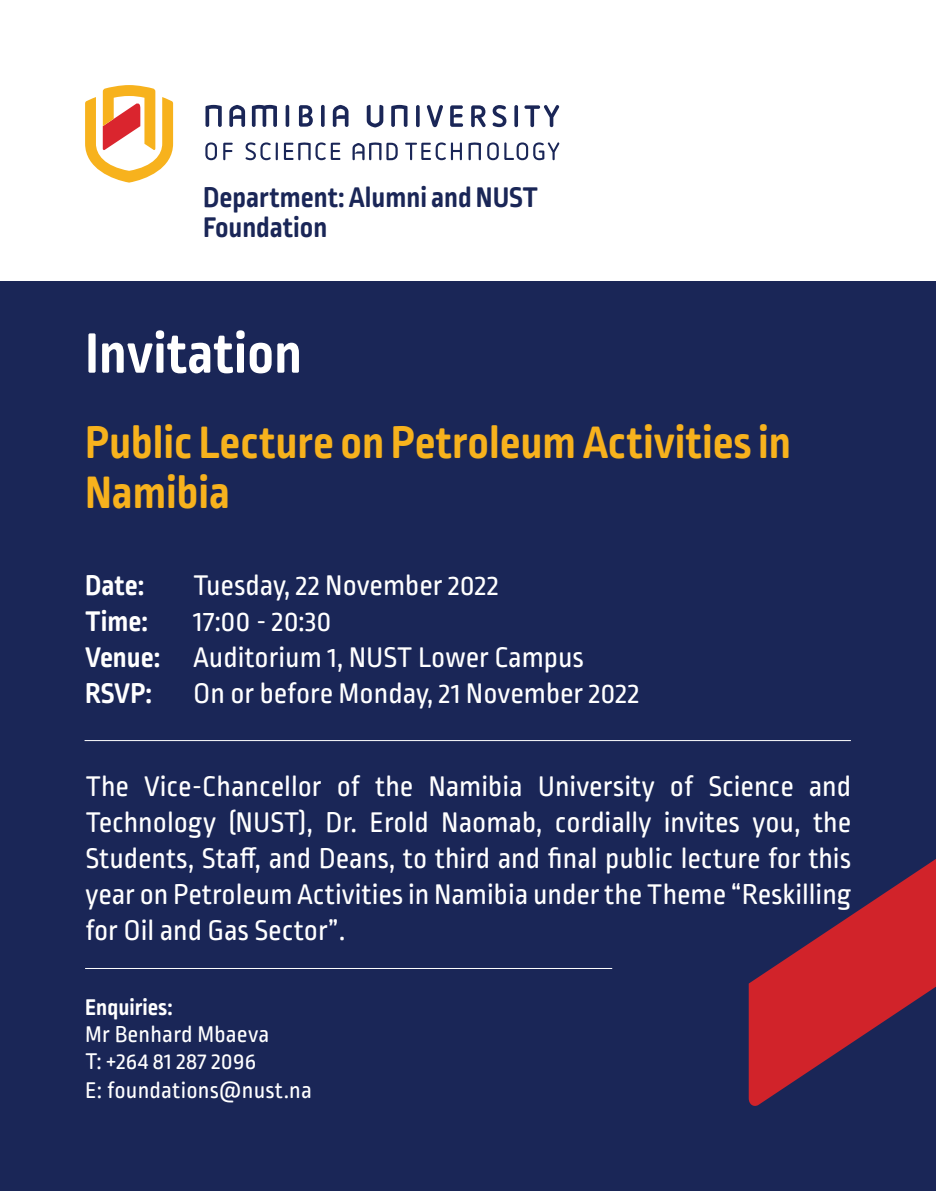
<style>
.page{position:relative;width:936px;height:1191px;background:#fff}
.page>*{position:absolute;margin:0;border:0;box-sizing:border-box;transform-origin:0 0}
.t1{font:700 60px "Ropa Soft Pro";color:#fff}
.t2{font:700 48px "Ropa Soft Pro";color:#f7b21d}
.t3{font:30px/36px "Ropa Soft Pro";color:#fff;text-align:justify}
.t4{font:700 30px "Ropa Soft Pro";color:#1a2657}
.t5{font:700 30px "Ropa Soft Pro";color:#fff}
.t6{font:24px "Ropa Soft Pro";letter-spacing:.01em;color:#fff}
.t7{font:700 24px "Ropa Soft Pro";color:#fff}
.s1{font-weight:700}
</style>
<div class="page">
<div style="left:0;top:281px;width:935px;height:910px;background:#1a2657"></div>
<svg style="left:205px;top:105px;width:354px;height:55px"></svg>
<svg style="left:85px;top:85px;width:88px;height:98px"></svg>
<hr style="left:85px;top:740px;width:765px;height:1px;background:#fff">
<hr style="left:85px;top:968px;width:527px;height:1px;background:#fff">
<svg style="left:748px;top:859px;width:187px;height:247px"></svg>
<p class="t4" style="left:203px;top:180px;width:336px">Department: Alumni and NUST</p>
<p class="t4" style="left:203px;top:210px;width:126px">Foundation</p>
<p class="t1" style="left:85px;top:319px;width:218px">Invitation</p>
<p class="t2" style="left:85px;top:415px;width:707px">Public Lecture on Petroleum Activities in</p>
<p class="t2" style="left:85px;top:465px;width:146px">Namibia</p>
<p class="t5" style="left:85px;top:568px;width:61px">Date:</p>
<p class="t3" style="left:193px;top:569px;width:307px">Tuesday, 22 November 2022</p>
<p class="t5" style="left:85px;top:604px;width:64px">Time:</p>
<p class="t3" style="left:193px;top:605px;width:140px">17:00 - 20:30</p>
<p class="t3" style="left:85px;top:641px;width:500px"><span class="s1">Venue:</span> Auditorium 1, NUST Lower Campus</p>
<p class="t5" style="left:85px;top:676px;width:68px">RSVP:</p>
<p class="t3" style="left:193px;top:677px;width:448px">On or before Monday, 21 November 2022</p>
<p class="t3" style="left:85px;top:769px;width:767px">The Vice-Chancellor of the Namibia University of Science and Technology (NUST), Dr. Erold Naomab, cordially invites you, the Students, Staff, and Deans, to third and final public lecture for this year on Petroleum Activities in Namibia under the Theme “Reskilling for Oil and Gas Sector”.</p>
<p class="t7" style="left:85px;top:994px;width:89px">Enquiries:</p>
<p class="t6" style="left:85px;top:1021px;width:186px">Mr Benhard Mbaeva</p>
<p class="t6" style="left:85px;top:1048px;width:173px">T: +264 81 287 2096</p>
<p class="t6" style="left:85px;top:1077px;width:228px">E: foundations@nust.na</p>
</div>
